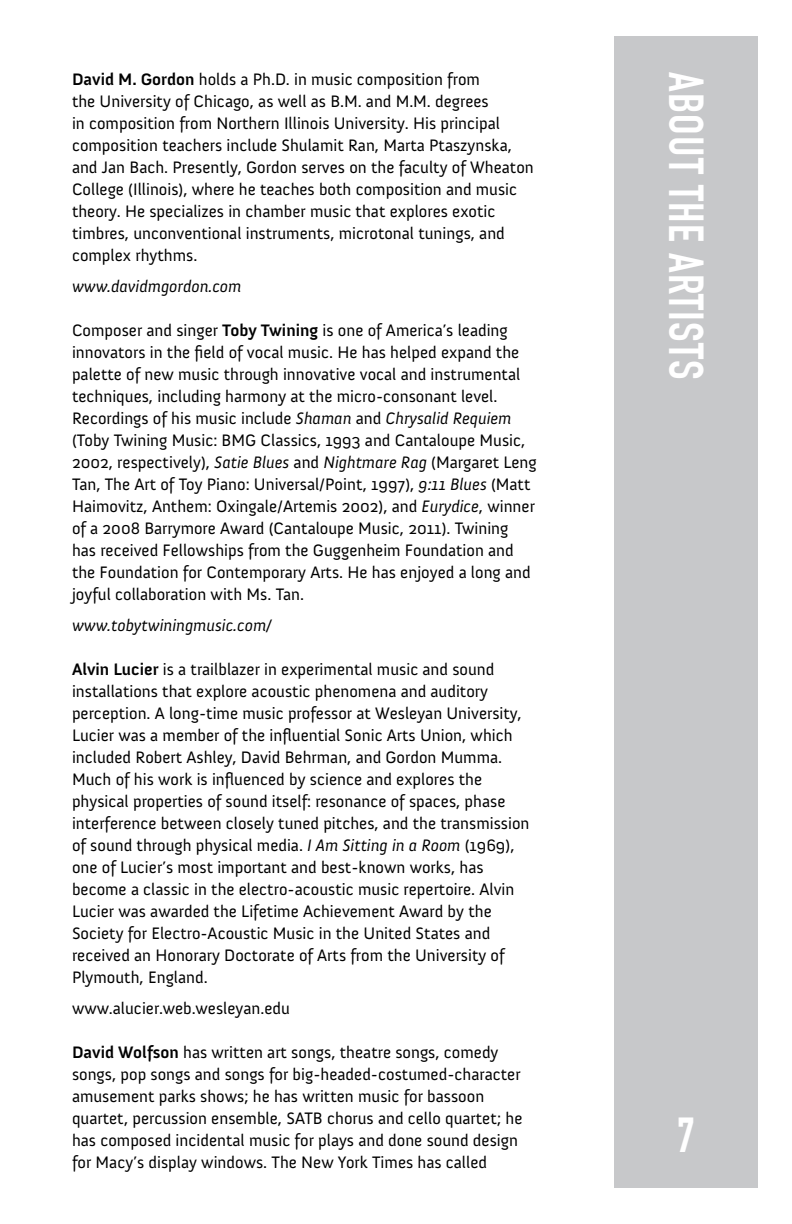
<style>
.page{position:relative;width:792px;height:1224px;background:#fff}
.page>*{position:absolute;margin:0;border:0;box-sizing:border-box;transform-origin:0 0}
.t1{font:700 48px "DIN Condensed";letter-spacing:.025em;color:#fff}
.t2{font:17px/22px "Anivers";color:#000}
.t3{font:italic 17px "Anivers";color:#000}
.s1{font-weight:700}
.s2{font-style:italic}
</style>
<div class="page">
<div style="left:614px;top:36px;width:144px;height:1152px;background:#c7c8ca"></div>
<p class="t2" style="left:72px;top:68px;width:463px"><span class="s1">David M. Gordon</span> holds a Ph.D. in music composition from<br>the University of Chicago, as well as B.M. and M.M. degrees<br>in composition from Northern Illinois University. His principal composition teachers include Shulamit Ran, Marta Ptaszynska, and Jan Bach. Presently, Gordon serves on the faculty of Wheaton College (Illinois), where he teaches both composition and music theory. He specializes in chamber music that explores exotic timbres, unconventional instruments, microtonal tunings, and complex rhythms.</p>
<p class="t3" style="left:72px;top:277px;width:171px">www.davidmgordon.com</p>
<p class="t2" style="left:72px;top:319px;width:466px">Composer and singer <span class="s1">Toby Twining</span> is one of America’s leading innovators in the field of vocal music. He has helped expand the palette of new music through innovative vocal and instrumental techniques, including harmony at the micro-consonant level.<br>Recordings of his music include <span class="s2">Shaman</span> and <span class="s2">Chrysalid Requiem </span>(Toby Twining Music: BMG Classics, 1993 and Cantaloupe Music, 2002, respectively), <span class="s2">Satie Blues</span> and <span class="s2">Nightmare Rag</span> (Margaret Leng Tan, The Art of Toy Piano: Universal/Point, 1997), <span class="s2">9:11 Blues</span> (Matt Haimovitz, Anthem: Oxingale/Artemis 2002), and <span class="s2">Eurydice</span>, winner of a 2008 Barrymore Award (Cantaloupe Music, 2011). Twining has received Fellowships from the Guggenheim Foundation and the Foundation for Contemporary Arts. He has enjoyed a long and joyful collaboration with Ms. Tan.</p>
<p class="t3" style="left:72px;top:616px;width:201px">www.tobytwiningmusic.com/</p>
<p class="t2" style="left:72px;top:658px;width:459px"><span class="s1">Alvin Lucier</span> is a trailblazer in experimental music and sound installations that explore acoustic phenomena and auditory perception. A long-time music professor at Wesleyan University, Lucier was a member of the influential Sonic Arts Union, which included Robert Ashley, David Behrman, and Gordon Mumma.<br>Much of his work is influenced by science and explores the physical properties of sound itself: resonance of spaces, phase interference between closely tuned pitches, and the transmission of sound through physical media. <span class="s2">I Am Sitting in a Room</span> (1969), one of Lucier’s most important and best-known works, has become a classic in the electro-acoustic music repertoire. Alvin Lucier was awarded the Lifetime Achievement Award by the Society for Electro-Acoustic Music in the United States and received an Honorary Doctorate of Arts from the University of Plymouth, England.</p>
<p class="t2" style="left:72px;top:997px;width:219px">www.alucier.web.wesleyan.edu</p>
<p class="t2" style="left:72px;top:1041px;width:452px"><span class="s1">David Wolfson</span> has written art songs, theatre songs, comedy songs, pop songs and songs for big-headed-costumed-character amusement parks shows; he has written music for bassoon quartet, percussion ensemble, SATB chorus and cello quartet; he has composed incidental music for plays and done sound design for Macy’s display windows. The New York Times has called</p>
<h1 class="t1" style="left:714px;top:72px;width:309px;rotate:90deg">ABOUT THE ARTISTS</h1>
<h1 class="t1" style="left:677px;top:1107px;width:19px">7</h1>
</div>
